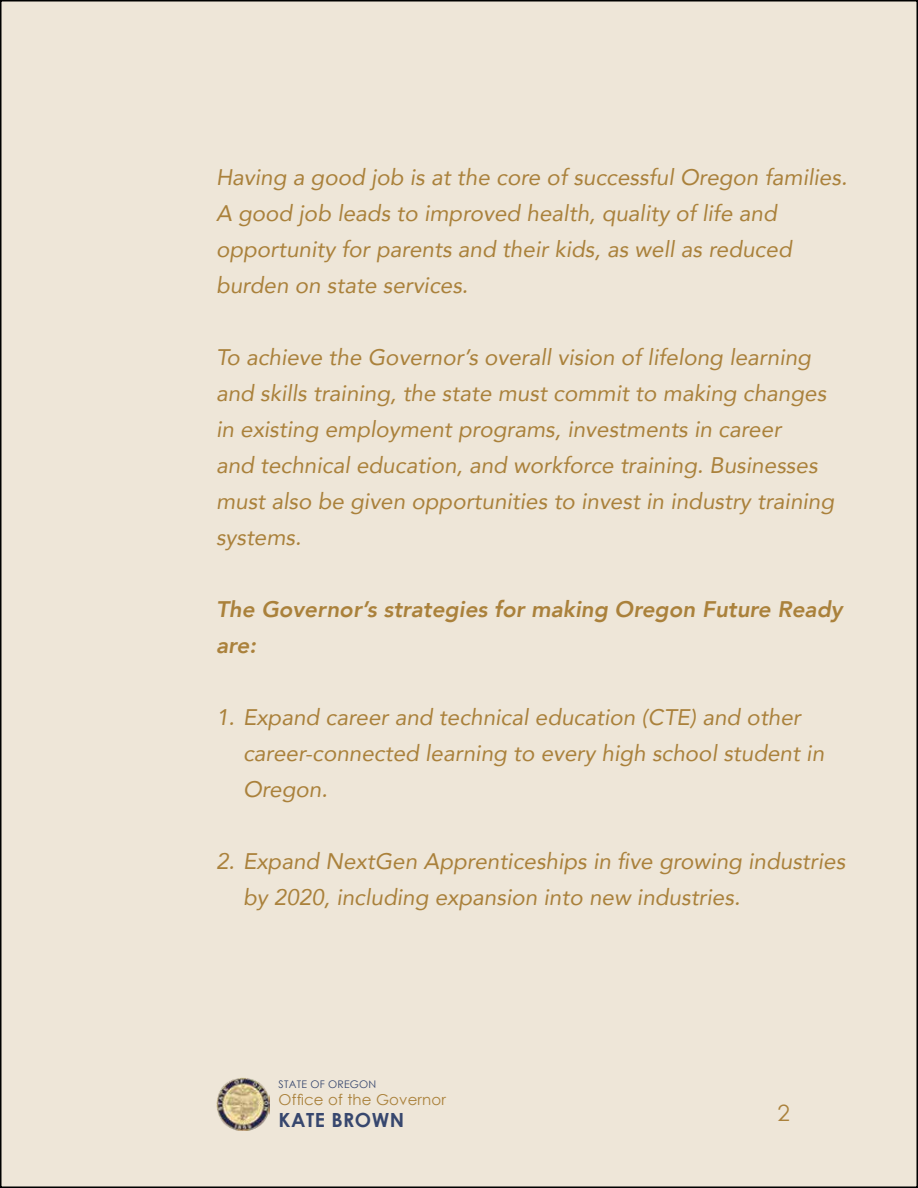
<style>
.page{position:relative;width:918px;height:1188px;background:#fff}
.page>*{position:absolute;margin:0;border:0;box-sizing:border-box;transform-origin:0 0}
.t1{font:italic 22.5px/36px "Avenir";color:#aa813b}
.t2{font:italic 800 22.5px/36px "Avenir";color:#aa813b}
.t3{font:22.5px "Century Gothic";color:#aa813b}
.t4{font:700 19.5px "Century Gothic";letter-spacing:.025em;color:#37476e}
.t5{font:15px "Century Gothic";letter-spacing:.01em;color:#aa813b}
.t6{font:10.5px "Century Gothic";letter-spacing:.02em;color:#37476e}
</style>
<div class="page">
<div style="left:1px;top:1px;width:916px;height:1186px;background:#eee6d8"></div>
<img style="left:216px;top:1077px;width:54px;height:54px">
<p class="t1" style="left:216px;top:159px;width:633px">Having a good job is at the core of successful Oregon families.<br>A good job leads to improved health, quality of life and opportunity for parents and their kids, as well as reduced burden on state services.</p>
<p class="t1" style="left:216px;top:339px;width:620px">To achieve the Governor’s overall vision of lifelong learning and skills training, the state must commit to making changes in existing employment programs, investments in career<br>and technical education, and workforce training. Businesses must also be given opportunities to invest in industry training systems.</p>
<p class="t2" style="left:216px;top:591px;width:628px">The Governor’s strategies for making Oregon Future Ready are:</p>
<p class="t1" style="left:243px;top:699px;width:583px;text-indent:-27px">1. Expand career and technical education (CTE) and other career-connected learning to every high school student in<br>Oregon.</p>
<p class="t1" style="left:243px;top:843px;width:604px;text-indent:-27px">2. Expand NextGen Apprenticeships in five growing industries by 2020, including expansion into new industries.</p>
<p class="t6" style="left:279px;top:1077px;width:99px">STATE OF OREGON</p>
<p class="t4" style="left:279px;top:1106px;width:127px">KATE BROWN</p>
<p class="t5" style="left:279px;top:1089px;width:169px">Office of the Governor</p>
<p class="t3" style="left:778px;top:1097px;width:14px">2</p>
</div>
